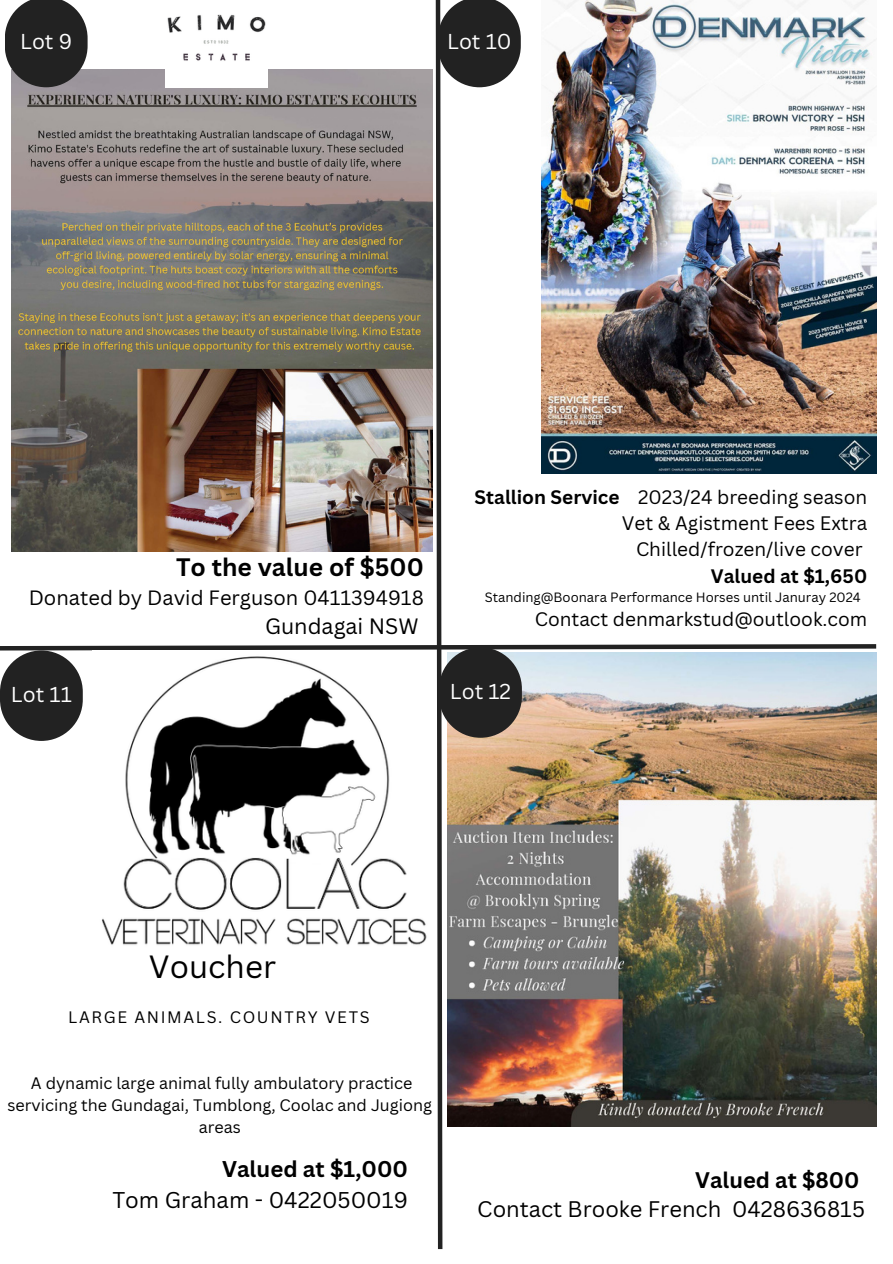
<style>
.page{position:relative;width:893px;height:1264px;background:#fff}
.page>*{position:absolute;margin:0;border:0;box-sizing:border-box;transform-origin:0 0}
.t1{font:31.2px "Canva Sans";color:#000}
.t2{font:700 24.6px "Canva Sans";color:#000}
.t3{font:22.2px "Canva Sans";color:#000}
.t4{font:700 22.2px "Canva Sans";color:#000}
.t5{font:21.9px "Canva Sans";color:#000}
.t6{font:700 21.9px "Canva Sans";color:#000}
.t7{font:21.6px "Canva Sans";color:#000}
.t8{font:21px "Canva Sans";color:#fff}
.t9{font:20.1px "Canva Sans";color:#000}
.t10{font:19.05px/26.2px "Canva Sans";color:#000;text-align:center}
.t11{font:700 19.05px "Canva Sans";color:#000}
.t12{font:16.2px/22px "Canva Sans";color:#000;text-align:center}
.t13{font:16.2px "Canva Sans";letter-spacing:.1em;color:#000}
.t14{font:13.05px "Canva Sans";color:#000}
.s1{font-weight:700}
</style>
<div class="page">
<img style="left:0;top:0;width:877px;height:1250px">
<img style="left:165px;top:0;width:102px;height:87px">
<img style="left:541px;top:0;width:335px;height:473px">
<img style="left:93px;top:650px;width:337px;height:306px">
<p class="t8" style="left:20px;top:26px;width:54px">Lot 9</p>
<p class="t8" style="left:447px;top:26px;width:66px">Lot 10</p>
<p class="t2" style="left:176px;top:549px;width:249px">To the value of $500</p>
<p class="t9" style="left:29px;top:583px;width:396px">Donated by David Ferguson 0411394918</p>
<p class="t7" style="left:265px;top:611px;width:155px">Gundagai NSW</p>
<p class="t10" style="left:474px;top:483px;width:394px"><span class="s1">Stallion Service</span> 2023/24 breeding season</p>
<p class="t10" style="left:622px;top:509px;width:247px">Vet &amp; Agistment Fees Extra<br>Chilled/frozen/live cover</p>
<p class="t11" style="left:710px;top:562px;width:158px">Valued at $1,650</p>
<p class="t14" style="left:484px;top:588px;width:377px">Standing@Boonara Performance Horses until Januray 2024</p>
<p class="t10" style="left:534px;top:606px;width:334px">Contact denmarkstud@outlook.com</p>
<p class="t8" style="left:11px;top:679px;width:62px">Lot 11</p>
<p class="t8" style="left:450px;top:676px;width:63px">Lot 12</p>
<p class="t1" style="left:149px;top:945px;width:129px">Voucher</p>
<p class="t13" style="left:68px;top:1005px;width:303px">LARGE ANIMALS. COUNTRY VETS</p>
<p class="t12" style="left:7px;top:1071px;width:426px">A dynamic large animal fully ambulatory practice servicing the Gundagai, Tumblong, Coolac and Jugiong areas</p>
<p class="t4" style="left:222px;top:1152px;width:187px">Valued at $1,000</p>
<p class="t3" style="left:112px;top:1183px;width:297px">Tom Graham - 0422050019</p>
<p class="t6" style="left:695px;top:1164px;width:166px">Valued at $800</p>
<p class="t5" style="left:477px;top:1194px;width:389px">Contact Brooke French 0428636815</p>
</div>
